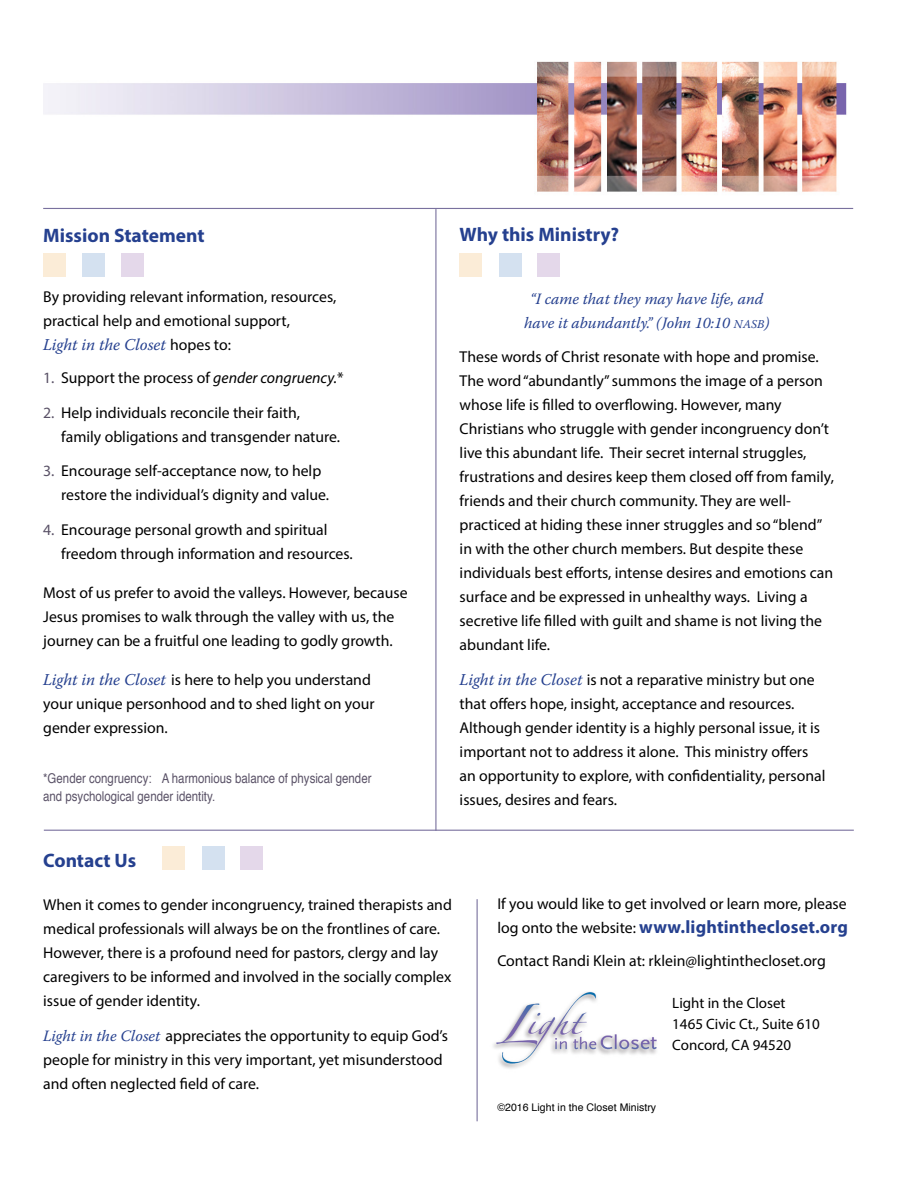
<style>
.page{position:relative;width:918px;height:1188px;background:#fff}
.page>*{position:absolute;margin:0;border:0;box-sizing:border-box;transform-origin:0 0}
.t1{font:700 19.5px "Myriad Pro";color:#25408f}
.t2{font:700 18px "Myriad Pro";letter-spacing:.01em;color:#25408f}
.t3{font:italic 16.5px "Warnock Pro";color:#25408f}
.t4{font:15.75px/24px "Myriad Pro";color:#000}
.t5{font:italic 15.75px "Warnock Pro";color:#25408f}
.t6{font:15px "Myriad Pro";color:#000}
.t7{font:13.5px/18px "Helvetica";color:#5a5267;scale:.85 1}
.t8{font:10.5px "Helvetica";letter-spacing:.005em;color:#000}
.s1{font-family:"Myriad Pro";font-style:normal;font-size:15.75px;color:#000}
.s2{color:#5a5267}
.s3{font-style:italic}
.s4{font-family:"Warnock Pro";font-style:italic;font-size:16.5px;color:#25408f}
.s5{font-size:12px}
.s6{font-family:"Warnock Pro";font-style:italic;color:#25408f}
.s7{font-weight:400;font-size:15.75px;color:#000}
</style>
<div class="page">
<img style="left:493px;top:991px;width:164px;height:78px">
<img style="left:43px;top:61px;width:804px;height:131px">
<div style="left:121px;top:253px;width:23px;height:23px;background:#e4d8ea"></div>
<div style="left:83px;top:253px;width:22px;height:23px;background:#d4e1f0"></div>
<div style="left:43px;top:253px;width:23px;height:23px;background:#fbecd7"></div>
<hr style="left:43px;top:208px;width:810px;height:1px;background:#79719e">
<hr style="left:435px;top:209px;width:1px;height:622px;background:#79719e">
<div style="left:538px;top:254px;width:22px;height:23px;background:#e4d8ea"></div>
<div style="left:499px;top:254px;width:23px;height:23px;background:#d4e1f0"></div>
<div style="left:460px;top:254px;width:22px;height:23px;background:#fbecd7"></div>
<div style="left:240px;top:847px;width:23px;height:23px;background:#e4d8ea"></div>
<div style="left:202px;top:847px;width:22px;height:23px;background:#d4e1f0"></div>
<div style="left:162px;top:847px;width:23px;height:23px;background:#fbecd7"></div>
<hr style="left:44px;top:830px;width:810px;height:1px;background:#79719e">
<hr style="left:477px;top:899px;width:1px;height:222px;background:#79719e">
<p class="t1" style="left:43px;top:223px;width:163px">Mission Statement</p>
<p class="t4" style="left:43px;top:284px;width:295px">By providing relevant information, resources,</p>
<p class="t4" style="left:43px;top:308px;width:248px">practical help and emotional support,</p>
<p class="t3" style="left:43px;top:335px;width:189px">Light in the Closet <span class="s1">hopes to:</span></p>
<p class="t4" style="left:43px;top:365px;width:302px"><span class="s2">1.</span> Support the process of <span class="s3">gender congruency.</span>*</p>
<p class="t4" style="left:43px;top:400px;width:258px"><span class="s2">2.</span> Help individuals reconcile their faith,</p>
<p class="t4" style="left:61px;top:424px;width:280px">family obligations and transgender nature.</p>
<p class="t4" style="left:43px;top:458px;width:280px"><span class="s2">3.</span> Encourage self-acceptance now, to help</p>
<p class="t4" style="left:61px;top:482px;width:270px">restore the individual’s dignity and value.</p>
<p class="t4" style="left:43px;top:517px;width:286px"><span class="s2">4.</span> Encourage personal growth and spiritual</p>
<p class="t4" style="left:61px;top:541px;width:293px">freedom through information and resources.</p>
<p class="t4" style="left:43px;top:580px;width:366px">Most of us prefer to avoid the valleys. However, because<br>Jesus promises to walk through the valley with us, the journey can be a fruitful one leading to godly growth.</p>
<p class="t4" style="left:43px;top:667px;width:329px"><span class="s4">Light in the Closet</span> is here to help you understand</p>
<p class="t4" style="left:43px;top:691px;width:333px">your unique personhood and to shed light on your gender expression.</p>
<p class="t7" style="left:43px;top:769px;width:388px">*Gender congruency: A harmonious balance of physical gender and psychological gender identity.</p>
<p class="t1" style="left:460px;top:222px;width:161px">Why this Ministry?</p>
<p class="t5" style="left:530px;top:289px;width:235px">“I came that they may have life, and</p>
<p class="t5" style="left:524px;top:313px;width:247px">have it abundantly.” (John 10:10 <span class="s5">NASB</span>)</p>
<p class="t4" style="left:460px;top:345px;width:376px">These words of Christ resonate with hope and promise.<br>The word “abundantly” summons the image of a person whose life is filled to overflowing. However, many Christians who struggle with gender incongruency don’t live this abundant life. Their secret internal struggles, frustrations and desires keep them closed off from family, friends and their church community. They are well&shy;practiced at hiding these inner struggles and so “blend” in with the other church members. But despite these individuals best efforts, intense desires and emotions can surface and be expressed in unhealthy ways. Living a secretive life filled with guilt and shame is not living the abundant life.</p>
<p class="t4" style="left:460px;top:667px;width:367px"><span class="s4">Light in the Closet</span> is not a reparative ministry but one that offers hope, insight, acceptance and resources.<br>Although gender identity is a highly personal issue, it is important not to address it alone. This ministry offers an opportunity to explore, with confidentiality, personal issues, desires and fears.</p>
<p class="t1" style="left:43px;top:848px;width:94px">Contact Us</p>
<p class="t4" style="left:43px;top:893px;width:410px">When it comes to gender incongruency, trained therapists and</p>
<p class="t4" style="left:43px;top:917px;width:398px">medical professionals will always be on the frontlines of care.</p>
<p class="t4" style="left:43px;top:941px;width:396px">However, there is a profound need for pastors, clergy and lay</p>
<p class="t4" style="left:43px;top:965px;width:410px">caregivers to be informed and involved in the socially complex</p>
<p class="t4" style="left:43px;top:989px;width:158px">issue of gender identity.</p>
<p class="t4" style="left:43px;top:1023px;width:406px"><span class="s6">Light in the Closet</span> appreciates the opportunity to equip God’s</p>
<p class="t4" style="left:43px;top:1047px;width:401px">people for ministry in this very important, yet misunderstood</p>
<p class="t4" style="left:43px;top:1071px;width:217px">and often neglected field of care.</p>
<p class="t4" style="left:497px;top:891px;width:351px">If you would like to get involved or learn more, please</p>
<p class="t2" style="left:497px;top:915px;width:352px"><span class="s7">log onto the website:</span> www.lightinthecloset.org</p>
<p class="t4" style="left:497px;top:948px;width:330px">Contact Randi Klein at: rklein@lightinthecloset.org</p>
<p class="t6" style="left:672px;top:994px;width:115px">Light in the Closet</p>
<p class="t6" style="left:672px;top:1015px;width:149px">1465 Civic Ct., Suite 610</p>
<p class="t6" style="left:672px;top:1036px;width:120px">Concord, CA 94520</p>
<p class="t8" style="left:497px;top:1100px;width:160px">©2016 Light in the Closet Ministry</p>
</div>
